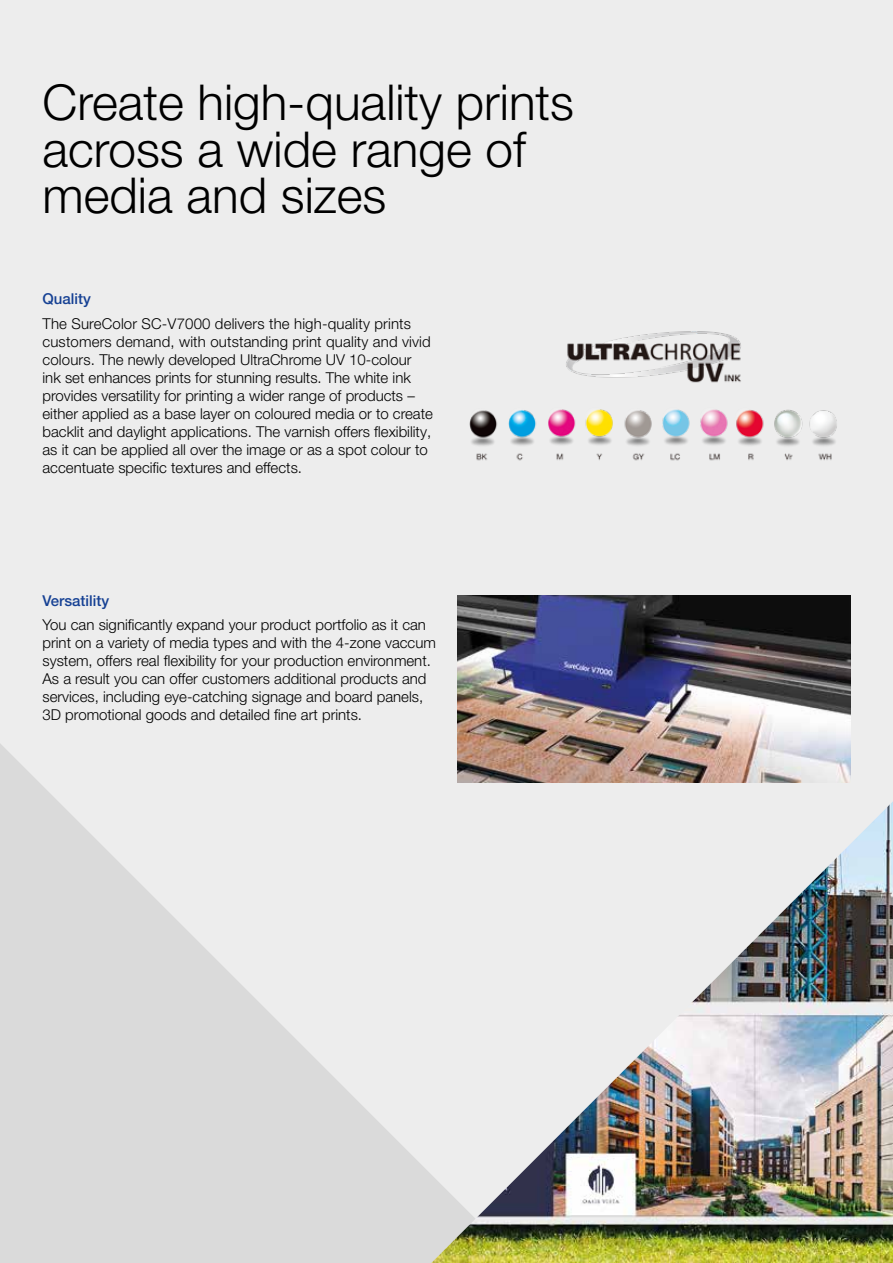
<style>
.page{position:relative;width:893px;height:1263px;background:#ededed}
.page>*{position:absolute;margin:0;border:0;box-sizing:border-box;transform-origin:0 0}
.t1{font:300 49.5px/46.5px "Helvetica Neue LT Pro";color:#000}
.t2{font:300 15px/18px "Helvetica Neue LT Pro";color:#000}
.t3{font:500 15px "Helvetica Neue LT Pro";color:#164194}
</style>
<div class="page">
<svg style="left:0;top:744px;width:520px;height:519px;fill:#dadada"></svg>
<img style="left:431px;top:801px;width:462px;height:462px">
<img style="left:469px;top:331px;width:368px;height:130px">
<img style="left:457px;top:595px;width:393px;height:187px">
<h1 class="t1" style="left:43px;top:78px;width:533px">Create high-quality prints across a wide range of media and sizes</h1>
<p class="t3" style="left:43px;top:290px;width:50px">Quality</p>
<p class="t2" style="left:43px;top:314px;width:392px">The SureColor SC-V7000 delivers the high-quality prints customers demand, with outstanding print quality and vivid colours. The newly developed UltraChrome UV 10-colour ink set enhances prints for stunning results. The white ink provides versatility for printing a wider range of products – either applied as a base layer on coloured media or to create backlit and daylight applications. The varnish offers flexibility, as it can be applied all over the image or as a spot colour to accentuate specific textures and effects.</p>
<p class="t3" style="left:43px;top:592px;width:68px">Versatility</p>
<p class="t2" style="left:43px;top:616px;width:395px">You can significantly expand your product portfolio as it can print on a variety of media types and with the 4-zone vaccum system, offers real flexibility for your production environment.<br>As a result you can offer customers additional products and services, including eye-catching signage and board panels, 3D promotional goods and detailed fine art prints.</p>
</div>
